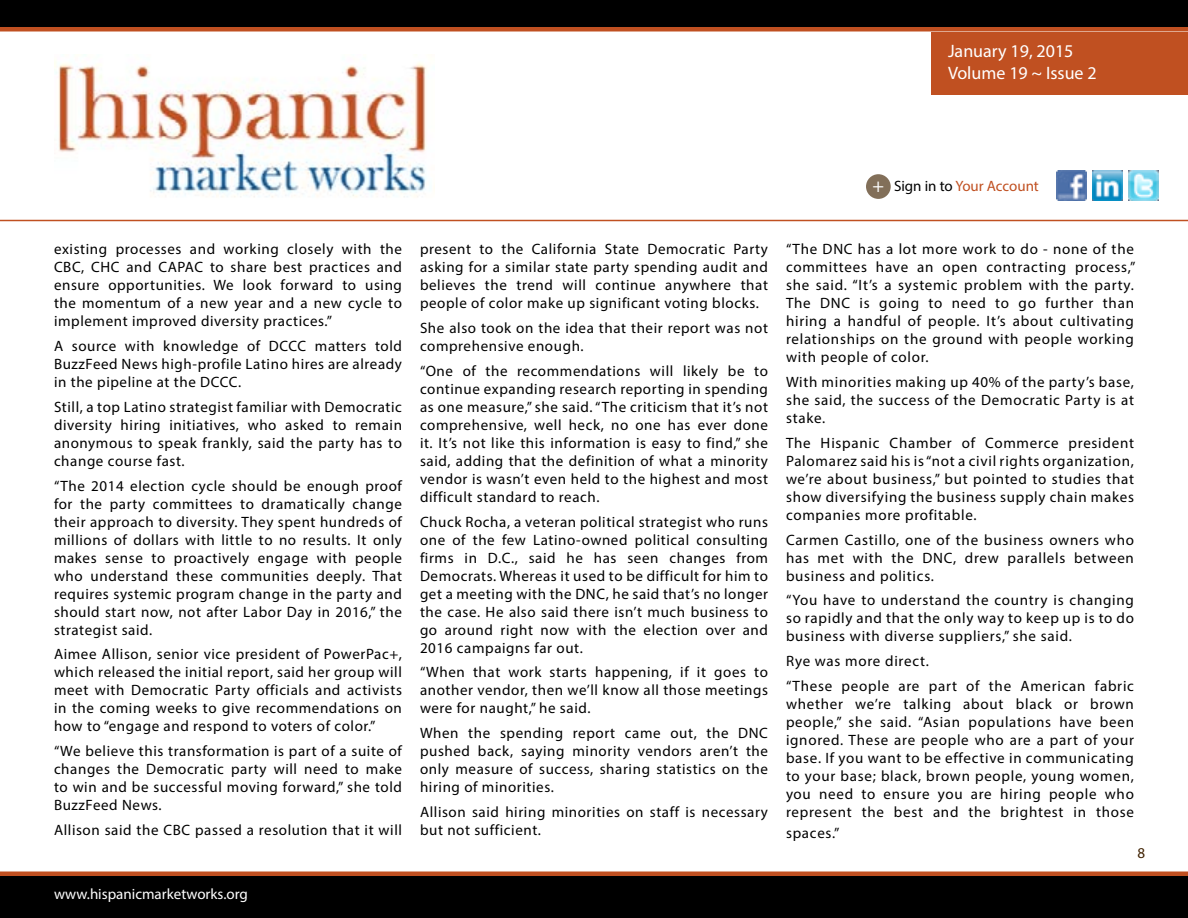
<style>
.page{position:relative;width:1188px;height:918px;background:#fff}
.page>*{position:absolute;margin:0;border:0;box-sizing:border-box;transform-origin:0 0}
.t1{font:18px/21.6px "Myriad Pro";color:#fff}
.t2{font:15px/18px "Myriad Pro";letter-spacing:.04em;color:#000;text-align:justify}
.t3{font:15px "Myriad Pro";color:#fff}
.t4{font:15px "Myriad Pro";color:#c05021}
.t5{font:15px "Myriad Pro";color:#3f2100}
.s1{font-size:19.5px;color:#fff}
.s2{color:#000}
</style>
<div class="page">
<div style="left:0;top:874px;width:1188px;height:44px;background:#000"></div>
<hr style="left:0;top:872px;width:1188px;height:4px;background:#c05021">
<div style="left:0;top:27px;width:1188px;height:5px;background:#c05021"></div>
<div style="left:932px;top:32px;width:256px;height:62px;background:#c05021"></div>
<img style="left:1057px;top:170px;width:30px;height:30px">
<img style="left:1129px;top:170px;width:30px;height:30px">
<img style="left:1093px;top:170px;width:30px;height:30px">
<div style="left:866px;top:174px;width:25px;height:25px;background:#826f59;border-radius:50%"></div>
<div style="left:0;top:0;width:1188px;height:27px;background:#000"></div>
<hr style="left:0;top:220px;width:1188px;height:1px;background:#c05021">
<img style="left:54px;top:54px;width:381px;height:144px">
<p class="t1" style="left:948px;top:40px;width:150px">January 19, 2015<br>Volume 19 ~ Issue 2</p>
<p class="t4" style="left:872px;top:177px;width:168px"><span class="s1">+</span> <span class="s2">Sign in to</span> Your Account</p>
<p class="t2" style="left:54px;top:240px;width:350px">existing processes and working closely with the CBC, CHC and CAPAC to share best practices and ensure opportunities. We look forward to using the momentum of a new year and a new cycle to implement improved diversity practices.”</p>
<p class="t2" style="left:54px;top:337px;width:350px">A source with knowledge of DCCC matters told BuzzFeed News high-profile Latino hires are already in the pipeline at the DCCC.</p>
<p class="t2" style="left:54px;top:397px;width:350px">Still, a top Latino strategist familiar with Democratic diversity hiring initiatives, who asked to remain anonymous to speak frankly, said the party has to change course fast.</p>
<p class="t2" style="left:54px;top:476px;width:350px">“The 2014 election cycle should be enough proof for the party committees to dramatically change their approach to diversity. They spent hundreds of millions of dollars with little to no results. It only makes sense to proactively engage with people who understand these communities deeply. That requires systemic program change in the party and should start now, not after Labor Day in 2016,” the strategist said.</p>
<p class="t2" style="left:54px;top:645px;width:350px">Aimee Allison, senior vice president of PowerPac+, which released the initial report, said her group will meet with Democratic Party officials and activists in the coming weeks to give recommendations on how to “engage and respond to voters of color.”</p>
<p class="t2" style="left:54px;top:742px;width:349px">“We believe this transformation is part of a suite of changes the Democratic party will need to make to win and be successful moving forward,” she told BuzzFeed News.</p>
<p class="t2" style="left:54px;top:820px;width:350px">Allison said the CBC passed a resolution that it will</p>
<p class="t2" style="left:420px;top:240px;width:350px">present to the California State Democratic Party asking for a similar state party spending audit and believes the trend will continue anywhere that people of color make up significant voting blocks.</p>
<p class="t2" style="left:420px;top:319px;width:350px">She also took on the idea that their report was not comprehensive enough.</p>
<p class="t2" style="left:420px;top:361px;width:350px">“One of the recommendations will likely be to continue expanding research reporting in spending as one measure,” she said. “The criticism that it’s not comprehensive, well heck, no one has ever done it. It’s not like this information is easy to find,” she said, adding that the definition of what a minority vendor is wasn’t even held to the highest and most difficult standard to reach.</p>
<p class="t2" style="left:420px;top:512px;width:350px">Chuck Rocha, a veteran political strategist who runs one of the few Latino-owned political consulting firms in D.C., said he has seen changes from Democrats. Whereas it used to be difficult for him to get a meeting with the DNC, he said that’s no longer the case. He also said there isn’t much business to go around right now with the election over and 2016 campaigns far out.</p>
<p class="t2" style="left:420px;top:663px;width:350px">“When that work starts happening, if it goes to another vendor, then we’ll know all those meetings were for naught,” he said.</p>
<p class="t2" style="left:420px;top:724px;width:350px">When the spending report came out, the DNC pushed back, saying minority vendors aren’t the only measure of success, sharing statistics on the hiring of minorities.</p>
<p class="t2" style="left:420px;top:802px;width:350px">Allison said hiring minorities on staff is necessary but not sufficient.</p>
<p class="t3" style="left:54px;top:884px;width:195px">www.hispanicmarketworks.org</p>
<p class="t2" style="left:786px;top:240px;width:351px">“The DNC has a lot more work to do - none of the committees have an open contracting process,” she said. “It’s a systemic problem with the party.<br>The DNC is going to need to go further than hiring a handful of people. It’s about cultivating relationships on the ground with people working with people of color.</p>
<p class="t2" style="left:786px;top:373px;width:349px">With minorities making up 40% of the party’s base, she said, the success of the Democratic Party is at stake.</p>
<p class="t2" style="left:786px;top:433px;width:350px">The Hispanic Chamber of Commerce president Palomarez said his is “not a civil rights organization, we’re about business,” but pointed to studies that show diversifying the business supply chain makes companies more profitable.</p>
<p class="t2" style="left:786px;top:530px;width:350px">Carmen Castillo, one of the business owners who has met with the DNC, drew parallels between business and politics.</p>
<p class="t2" style="left:786px;top:591px;width:350px">“You have to understand the country is changing so rapidly and that the only way to keep up is to do business with diverse suppliers,” she said.</p>
<p class="t2" style="left:786px;top:648px;width:349px;line-height:24.8px">Rye was more direct.<br>“These people are part of the American fabric</p>
<p class="t2" style="left:786px;top:694px;width:350px">whether we’re talking about black or brown people,” she said. “Asian populations have been ignored. These are people who are a part of your base. If you want to be effective in communicating to your base; black, brown people, young women, you need to ensure you are hiring people who represent the best and the brightest in those</p>
<p class="t2" style="left:786px;top:823px;width:55px">spaces.”</p>
<p class="t5" style="left:1137px;top:844px;width:9px">8</p>
</div>
